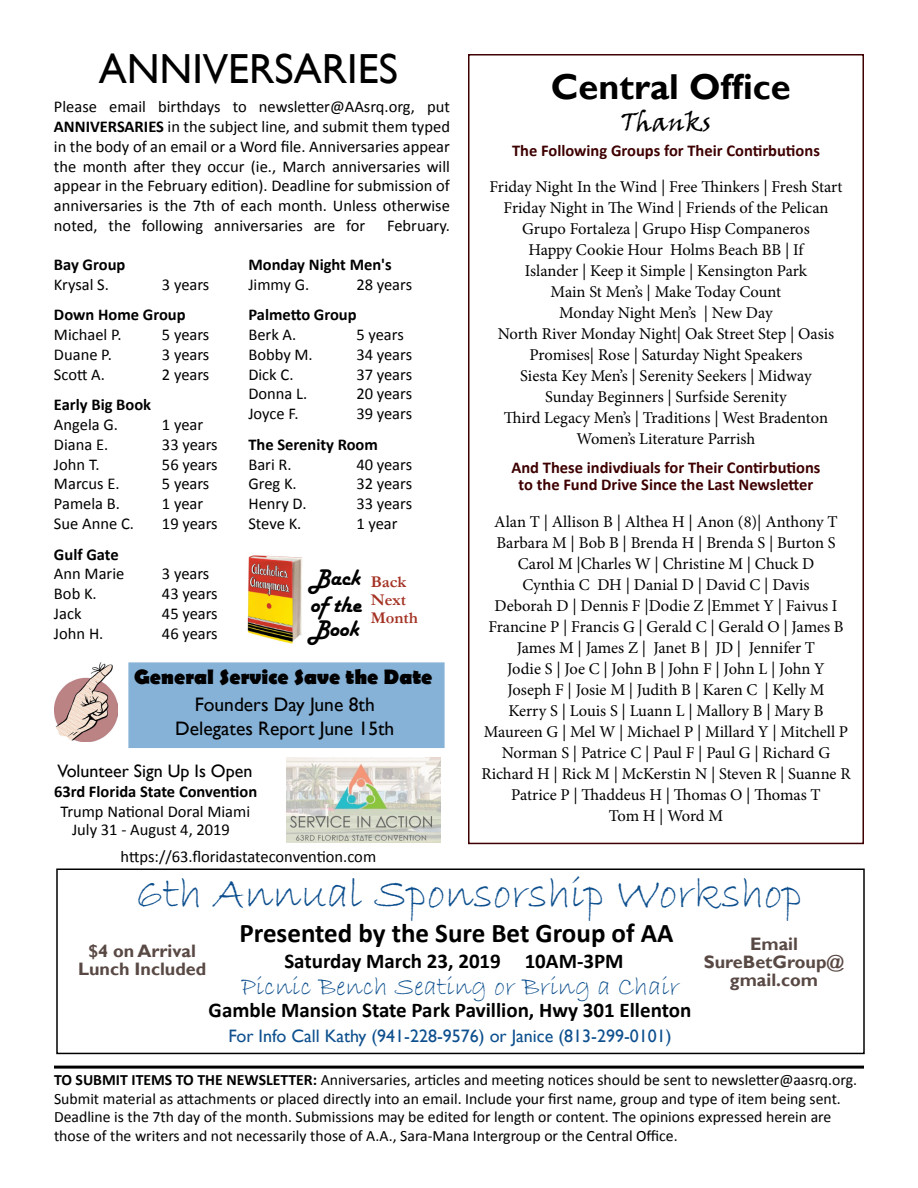
<style>
.page{position:relative;width:918px;height:1188px;background:#fff}
.page>*{position:absolute;margin:0;border:0;box-sizing:border-box;transform-origin:0 0}
.t1{font:45px "Bradley Hand ITC";color:#0d4f8e}
.t2{font:42px "Gill Sans";color:#000}
.t3{font:700 36px "Gill Sans";color:#000}
.t4{font:27px "Bradley Hand ITC";color:#0e508e}
.t5{font:700 27px "Calibri";color:#000}
.t6{font:25.5px "Viner Hand ITC";color:#000}
.t7{font:23.4px/27.2px "Harlow Solid";color:#000}
.t8{font:700 21px "Calibri";color:#000}
.t9{font:700 21px "Berlin Sans FB";color:#000}
.t10{font:19.5px/23.4px "Gill Sans";color:#000;text-align:center}
.t11{font:18px "Gill Sans";color:#0e508e}
.t12{font:700 18px/18px "Gill Sans";color:#594944;text-align:center}
.t13{font:18px "Gill Sans";color:#000}
.t14{font:16.5px/21px "Minion Pro";letter-spacing:-.005em;color:#000;text-align:center}
.t15{font:16.5px/19.8px "Calibri";color:#000;text-align:justify}
.t16{font:700 16.5px/16.5px "Calibri";color:#3e0002;text-align:center}
.t17{font:700 16.5px "Calibri";color:#000}
.t18{font:700 16.5px/18px "Garamond";color:#a43223}
.t19{font:15.75px/18.9px "Calibri";color:#000}
.s1{font-weight:700}
</style>
<div class="page">
<div style="left:468px;top:54px;width:396px;height:790px;background:#fff;border:2px solid #3e0002"></div>
<hr style="left:54px;top:1066px;width:810px;height:3px;background:#000">
<div style="left:128px;top:662px;width:317px;height:86px;background:#86b2d7;border:2px solid #86b2d7"></div>
<img style="left:54px;top:662px;width:64px;height:80px">
<div style="left:56px;top:868px;width:809px;height:186px;border:2px solid #000"></div>
<img style="left:247px;top:555px;width:55px;height:89px">
<img style="left:287px;top:758px;width:153px;height:84px">
<h2 class="t2" style="left:99px;top:44px;width:301px">ANNIVERSARIES</h2>
<p class="t15" style="left:54px;top:97px;width:398px">Please email birthdays to newsletter@AAsrq.org, put <span class="s1">ANNIVERSARIES</span> in the subject line, and submit them typed in the body of an email or a Word file. Anniversaries appear the month after they occur (ie., March anniversaries will appear in the February edition). Deadline for submission of anniversaries is the 7th of each month. Unless otherwise noted, the following anniversaries are for</p>
<p class="t15" style="left:387px;top:216px;width:64px">February.</p>
<p class="t17" style="left:248px;top:254px;width:145px">Monday Night Men's</p>
<p class="t15" style="left:248px;top:274px;width:62px">Jimmy G.</p>
<p class="t15" style="left:356px;top:274px;width:57px">28 years</p>
<p class="t17" style="left:248px;top:304px;width:110px">Palmetto Group</p>
<p class="t15" style="left:248px;top:325px;width:49px">Berk A.</p>
<p class="t15" style="left:356px;top:325px;width:49px">5 years</p>
<p class="t15" style="left:248px;top:344px;width:66px">Bobby M.</p>
<p class="t15" style="left:356px;top:344px;width:57px">34 years</p>
<p class="t15" style="left:248px;top:364px;width:47px">Dick C.</p>
<p class="t15" style="left:356px;top:364px;width:57px">37 years</p>
<p class="t15" style="left:248px;top:384px;width:60px">Donna L.</p>
<p class="t15" style="left:356px;top:384px;width:57px">20 years</p>
<p class="t15" style="left:248px;top:404px;width:52px">Joyce F.</p>
<p class="t15" style="left:356px;top:404px;width:57px">39 years</p>
<p class="t17" style="left:248px;top:434px;width:131px">The Serenity Room</p>
<p class="t15" style="left:248px;top:454px;width:45px">Bari R.</p>
<p class="t15" style="left:356px;top:454px;width:57px">40 years</p>
<p class="t15" style="left:248px;top:474px;width:50px">Greg K.</p>
<p class="t15" style="left:356px;top:474px;width:57px">32 years</p>
<p class="t15" style="left:248px;top:494px;width:60px">Henry D.</p>
<p class="t15" style="left:356px;top:494px;width:57px">33 years</p>
<p class="t15" style="left:248px;top:514px;width:55px">Steve K.</p>
<p class="t15" style="left:356px;top:514px;width:43px">1 year</p>
<p class="t17" style="left:54px;top:254px;width:73px">Bay Group</p>
<p class="t15" style="left:54px;top:274px;width:57px">Krysal S.</p>
<p class="t15" style="left:162px;top:274px;width:49px">3 years</p>
<p class="t17" style="left:54px;top:304px;width:133px">Down Home Group</p>
<p class="t15" style="left:54px;top:325px;width:69px">Michael P.</p>
<p class="t15" style="left:162px;top:325px;width:49px">5 years</p>
<p class="t15" style="left:54px;top:344px;width:59px">Duane P.</p>
<p class="t15" style="left:162px;top:344px;width:49px">3 years</p>
<p class="t15" style="left:54px;top:364px;width:53px">Scott A.</p>
<p class="t15" style="left:162px;top:364px;width:49px">2 years</p>
<p class="t17" style="left:54px;top:394px;width:99px">Early Big Book</p>
<p class="t15" style="left:54px;top:415px;width:66px">Angela G.</p>
<p class="t15" style="left:162px;top:415px;width:43px">1 year</p>
<p class="t15" style="left:54px;top:434px;width:56px">Diana E.</p>
<p class="t15" style="left:162px;top:434px;width:57px">33 years</p>
<p class="t15" style="left:54px;top:454px;width:47px">John T.</p>
<p class="t15" style="left:162px;top:454px;width:57px">56 years</p>
<p class="t15" style="left:54px;top:474px;width:67px">Marcus E.</p>
<p class="t15" style="left:162px;top:474px;width:49px">5 years</p>
<p class="t15" style="left:54px;top:494px;width:68px">Pamela B.</p>
<p class="t15" style="left:162px;top:494px;width:43px">1 year</p>
<p class="t15" style="left:54px;top:514px;width:81px">Sue Anne C.</p>
<p class="t15" style="left:162px;top:514px;width:57px">19 years</p>
<p class="t17" style="left:54px;top:544px;width:66px">Gulf Gate</p>
<p class="t15" style="left:54px;top:564px;width:72px">Ann Marie</p>
<p class="t15" style="left:162px;top:564px;width:49px">3 years</p>
<p class="t15" style="left:54px;top:584px;width:44px">Bob K.</p>
<p class="t15" style="left:162px;top:584px;width:57px">43 years</p>
<p class="t15" style="left:54px;top:604px;width:29px">Jack</p>
<p class="t15" style="left:162px;top:604px;width:57px">45 years</p>
<p class="t15" style="left:54px;top:623px;width:51px">John H.</p>
<p class="t15" style="left:162px;top:623px;width:57px">46 years</p>
<p class="t9" style="left:134px;top:665px;width:300px">General Service Save the Date</p>
<p class="t10" style="left:175px;top:693px;width:221px">Founders Day June 8th<br>Delegates Report June 15th</p>
<h3 class="t7" style="left:310px;top:565px;width:53px">Back of the</h3>
<p class="t18" style="left:371px;top:573px;width:49px">Back<br>Next<br>Month</p>
<h3 class="t7" style="left:310px;top:617px;width:51px">Book</h3>
<p class="t13" style="left:58px;top:761px;width:196px">Volunteer Sign Up Is Open</p>
<p class="t17" style="left:54px;top:781px;width:205px">63rd Florida State Convention</p>
<p class="t15" style="left:60px;top:803px;width:191px;line-height:18px;text-align:center">Trump National Doral Miami<br>July 31 - August 4, 2019</p>
<p class="t15" style="left:121px;top:847px;width:257px">https://63.floridastateconvention.com</p>
<h3 class="t3" style="left:551px;top:65px;width:241px">Central Office</h3>
<h3 class="t6" style="left:621px;top:106px;width:92px">Thanks</h3>
<p class="t16" style="left:512px;top:143px;width:309px">The Following Groups for Their Contirbutions</p>
<p class="t14" style="left:489px;top:176px;width:355px">Friday Night In the Wind | Free Thinkers | Fresh Start Friday Night in The Wind | Friends of the Pelican Grupo Fortaleza | Grupo Hisp Companeros<br>Happy Cookie Hour Holms Beach BB | If<br>Islander | Keep it Simple | Kensington Park<br>Main St Men’s | Make Today Count<br>Monday Night Men’s | New Day<br>North River Monday Night| Oak Street Step | Oasis Promises| Rose | Saturday Night Speakers<br>Siesta Key Men’s | Serenity Seekers | Midway<br>Sunday Beginners | Surfside Serenity<br>Third Legacy Men’s | Traditions | West Bradenton Women’s Literature Parrish</p>
<p class="t16" style="left:511px;top:459px;width:311px">And These indivdiuals for Their Contirbutions to the Fund Drive Since the Last Newsletter</p>
<p class="t14" style="left:481px;top:511px;width:371px">Alan T | Allison B | Althea H | Anon (8)| Anthony T Barbara M | Bob B | Brenda H | Brenda S | Burton S Carol M |Charles W | Christine M | Chuck D<br>Cynthia C DH | Danial D | David C | Davis<br>Deborah D | Dennis F |Dodie Z |Emmet Y | Faivus I Francine P | Francis G | Gerald C | Gerald O | James B James M | James Z | Janet B | JD | Jennifer T<br>Jodie S | Joe C | John B | John F | John L | John Y<br>Joseph F | Josie M | Judith B | Karen C | Kelly M<br>Kerry S | Louis S | Luann L | Mallory B | Mary B Maureen G | Mel W | Michael P | Millard Y | Mitchell P Norman S | Patrice C | Paul F | Paul G | Richard G Richard H | Rick M | McKerstin N | Steven R | Suanne R Patrice P | Thaddeus H | Thomas O | Thomas T<br>Tom H | Word M</p>
<h1 class="t1" style="left:136px;top:864px;width:668px">6th Annual Sponsorship Workshop</h1>
<h3 class="t5" style="left:239px;top:916px;width:436px">Presented by the Sure Bet Group of AA</h3>
<p class="t8" style="left:284px;top:947px;width:341px">Saturday March 23, 2019 10AM-3PM</p>
<h3 class="t4" style="left:241px;top:970px;width:440px">Picnic Bench Seating or Bring a Chair</h3>
<p class="t8" style="left:209px;top:997px;width:484px">Gamble Mansion State Park Pavillion, Hwy 301 Ellenton</p>
<p class="t12" style="left:78px;top:943px;width:130px">$4 on Arrival<br>Lunch Included</p>
<p class="t12" style="left:704px;top:936px;width:142px">Email<br>SureBetGroup@ gmail.com</p>
<p class="t11" style="left:228px;top:1026px;width:445px">For Info Call Kathy (941-228-9576) or Janice (813-299-0101)</p>
<p class="t19" style="left:54px;top:1070px;width:805px"><span class="s1">TO SUBMIT ITEMS TO THE NEWSLETTER:</span> Anniversaries, articles and meeting notices should be sent to newsletter@aasrq.org.<br>Submit material as attachments or placed directly into an email. Include your first name, group and type of item being sent.<br>Deadline is the 7th day of the month. Submissions may be edited for length or content. The opinions expressed herein are those of the writers and not necessarily those of A.A., Sara-Mana Intergroup or the Central Office.</p>
</div>
